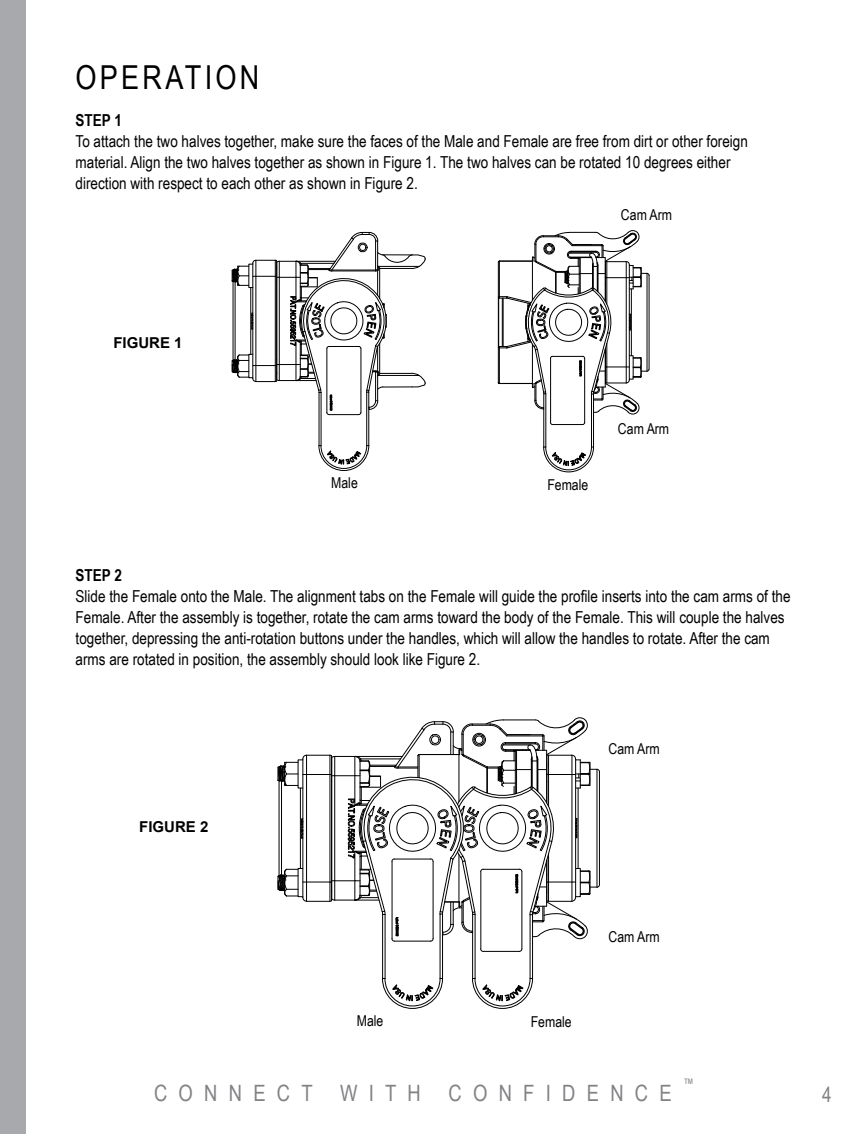
<style>
.page{position:relative;width:864px;height:1134px;background:#fff}
.page>*{position:absolute;margin:0;border:0;box-sizing:border-box;transform-origin:0 0}
.t1{font:33px "Arial Narrow";letter-spacing:.1em;color:#000}
.t2{font:22.5px "Arial Narrow";letter-spacing:.5em;color:#808285}
.t3{font:21px "Arial Narrow";color:#808285}
.t4{font:16.5px/21px "Arial Narrow";color:#000}
.t5{font:700 16.5px "Arial Narrow";color:#000}
.t6{font:15px "Arial Narrow";color:#000}
.t7{font:700 15px "Arial";color:#000}
.t8{font:13.05px "Arial Narrow";color:#808285}
</style>
<div class="page">
<hr style="left:321px;top:392px;width:1px;height:54px;background:#000">
<hr style="left:366px;top:392px;width:1px;height:54px;background:#000">
<hr style="left:319px;top:392px;width:1px;height:54px;background:#000">
<hr style="left:368px;top:392px;width:1px;height:54px;background:#000">
<svg style="left:318px;top:445px;width:51px;height:26px"></svg>
<svg style="left:231px;top:232px;width:195px;height:183px"></svg>
<svg style="left:497px;top:230px;width:153px;height:243px"></svg>
<svg style="left:277px;top:717px;width:323px;height:292px"></svg>
<div style="left:0;top:0;width:26px;height:1134px;background:#a7a9ac"></div>
<h1 class="t1" style="left:76px;top:53px;width:185px">OPERATION</h1>
<p class="t5" style="left:76px;top:108px;width:48px">STEP 1</p>
<p class="t4" style="left:76px;top:130px;width:674px">To attach the two halves together, make sure the faces of the Male and Female are free from dirt or other foreign material. Align the two halves together as shown in Figure 1. The two halves can be rotated 10 degrees either direction with respect to each other as shown in Figure 2.</p>
<p class="t6" style="left:621px;top:203px;width:53px">Cam Arm</p>
<p class="t7" style="left:113px;top:333px;width:71px">FIGURE 1</p>
<p class="t6" style="left:331px;top:472px;width:28px">Male</p>
<p class="t6" style="left:547px;top:473px;width:43px">Female</p>
<p class="t6" style="left:618px;top:417px;width:53px">Cam Arm</p>
<p class="t5" style="left:76px;top:562px;width:48px">STEP 2</p>
<p class="t4" style="left:76px;top:585px;width:716px">Slide the Female onto the Male. The alignment tabs on the Female will guide the profile inserts into the cam arms of the Female. After the assembly is together, rotate the cam arms toward the body of the Female. This will couple the halves together, depressing the anti-rotation buttons under the handles, which will allow the handles to rotate. After the cam arms are rotated in position, the assembly should look like Figure 2.</p>
<p class="t7" style="left:139px;top:816px;width:71px">FIGURE 2</p>
<p class="t6" style="left:609px;top:738px;width:53px">Cam Arm</p>
<p class="t6" style="left:609px;top:926px;width:53px">Cam Arm</p>
<p class="t6" style="left:357px;top:1009px;width:28px">Male</p>
<p class="t6" style="left:531px;top:1010px;width:43px">Female</p>
<h2 class="t2" style="left:154px;top:1077px;width:519px">CONNECT WITH CONFIDENCE</h2>
<p class="t8" style="left:683px;top:1074px;width:12px">™</p>
<p class="t3" style="left:822px;top:1079px;width:11px">4</p>
</div>
